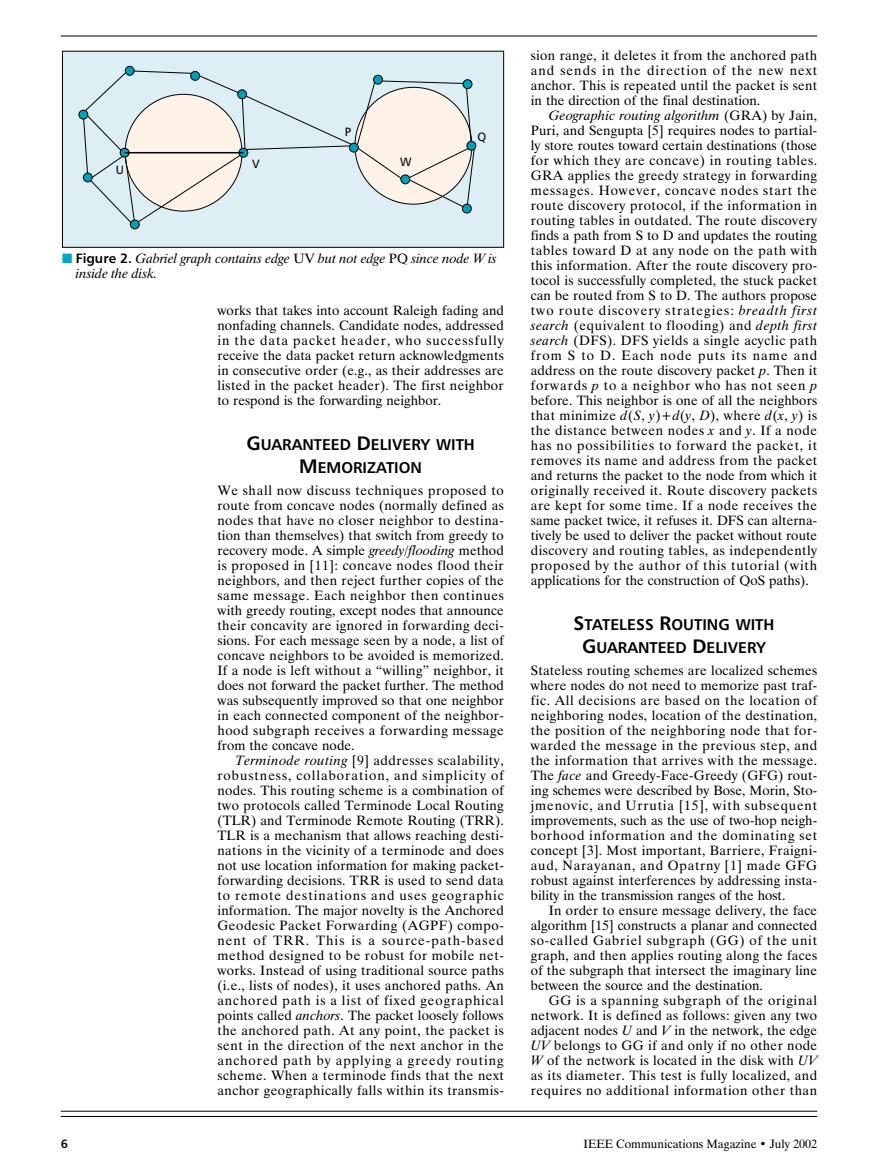
<style>
.page{position:relative;width:878px;height:1175px;background:#fff}
.page>*{position:absolute;margin:0;border:0;box-sizing:border-box;transform-origin:0 0}
.t1{font:15.6px/22.5px "Humanist 777 BT Bold B";color:#000;text-align:center}
.t2{font:13.5px/15px "Dutch 801 BT";letter-spacing:.01em;color:#000;text-align:justify}
.t3{font:italic 13.5px/15px "Dutch 801 BT";color:#000}
.t4{font:12px "Dutch 801 BT";color:#000}
.t5{font:12px "Humanist 777 BT Roman B";color:#000}
.t6{font:12px "Humanist 777 BT Bold B";color:#000}
.s1{color:#00a7cb}
.s2{font-family:"Humanist 777 BT Bold B";font-style:normal}
.s3{font-style:normal}
.s4{font-size:19.5px}
.s5{font-style:italic}
</style>
<div class="page">
<hr style="left:61px;top:36px;width:756px;height:1px;background:#000">
<hr style="left:61px;top:1116px;width:756px;height:1px;background:#000">
<hr style="left:61px;top:1110px;width:756px;height:1px;background:#000">
<div style="left:62px;top:51px;width:441px;height:196px;background:#ddeef4"></div>
<svg style="left:82px;top:70px;width:393px;height:156px"></svg>
<div style="left:237px;top:89px;width:10px;height:10px;background:#00a0b8;border:1px solid #000;border-radius:50%"></div>
<div style="left:190px;top:71px;width:10px;height:10px;background:#00a0b8;border:1px solid #000;border-radius:50%"></div>
<div style="left:125px;top:66px;width:9px;height:10px;background:#00a0b8;border:1px solid #000;border-radius:50%"></div>
<div style="left:79px;top:110px;width:9px;height:9px;background:#00a0b8;border:1px solid #000;border-radius:50%"></div>
<div style="left:83px;top:173px;width:10px;height:9px;background:#00a0b8;border:1px solid #000;border-radius:50%"></div>
<svg style="left:120px;top:148px;width:9px;height:9px"></svg>
<svg style="left:238px;top:148px;width:10px;height:9px"></svg>
<div style="left:349px;top:143px;width:10px;height:9px;background:#00a0b8;border:1px solid #000;border-radius:50%"></div>
<div style="left:373px;top:75px;width:10px;height:9px;background:#00a0b8;border:1px solid #000;border-radius:50%"></div>
<div style="left:462px;top:79px;width:10px;height:10px;background:#00a0b8;border:1px solid #000;border-radius:50%"></div>
<div style="left:466px;top:141px;width:10px;height:9px;background:#00a0b8;border:1px solid #000;border-radius:50%"></div>
<div style="left:462px;top:204px;width:9px;height:9px;background:#00a0b8;border:1px solid #000;border-radius:50%"></div>
<div style="left:400px;top:174px;width:10px;height:10px;background:#00a0b8;border:1px solid #000;border-radius:50%"></div>
<div style="left:130px;top:220px;width:10px;height:9px;background:#00a0b8;border:1px solid #000;border-radius:50%"></div>
<hr style="left:125px;top:152px;width:118px;height:1px;background:#000">
<div style="left:62px;top:51px;width:442px;height:196px;border:1px solid #000"></div>
<p class="t5" style="left:116px;top:165px;width:10px">U</p>
<p class="t5" style="left:252px;top:160px;width:9px">V</p>
<p class="t5" style="left:345px;top:128px;width:8px">P</p>
<p class="t5" style="left:400px;top:157px;width:13px">W</p>
<p class="t5" style="left:477px;top:132px;width:10px">Q</p>
<p class="t3" style="left:76px;top:252px;width:422px;text-indent:-14px"><span class="s1">■</span> <span class="s2">Figure 2.</span> Gabriel graph contains edge <span class="s3">UV</span> but not edge <span class="s3">PQ</span> since node W is inside the disk.</p>
<p class="t2" style="left:217px;top:304px;width:288px">works that takes into account Raleigh fading and nonfading channels. Candidate nodes, addressed in the data packet header, who successfully receive the data packet return acknowledgments in consecutive order (e.g., as their addresses are listed in the packet header). The first neighbor to respond is the forwarding neighbor.</p>
<p class="t1" style="left:246px;top:435px;width:230px"><span class="s4">G</span>UARANTEED <span class="s4">D</span>ELIVERY WITH<br><span class="s4">M</span>EMORIZATION</p>
<p class="t2" style="left:217px;top:484px;width:288px">We shall now discuss techniques proposed to route from concave nodes (normally defined as nodes that have no closer neighbor to destina&shy;tion than themselves) that switch from greedy to recovery mode. A simple <span class="s5">greedy/flooding</span> method is proposed in [11]: concave nodes flood their neighbors, and then reject further copies of the same message. Each neighbor then continues with greedy routing, except nodes that announce their concavity are ignored in forwarding deci&shy;sions. For each message seen by a node, a list of concave neighbors to be avoided is memorized.<br>If a node is left without a “willing” neighbor, it does not forward the packet further. The method was subsequently improved so that one neighbor in each connected component of the neighbor&shy;hood subgraph receives a forwarding message from the concave node.</p>
<p class="t2" style="left:217px;top:754px;width:288px;text-indent:18px"><span class="s5">Terminode routing</span> [9] addresses scalability, robustness, collaboration, and simplicity of nodes. This routing scheme is a combination of two protocols called Terminode Local Routing (TLR) and Terminode Remote Routing (TRR).<br>TLR is a mechanism that allows reaching desti&shy;nations in the vicinity of a terminode and does not use location information for making packet&shy;forwarding decisions. TRR is used to send data to remote destinations and uses geographic information. The major novelty is the Anchored Geodesic Packet Forwarding (AGPF) compo&shy;nent of TRR. This is a source-path-based method designed to be robust for mobile net&shy;works. Instead of using traditional source paths (i.e., lists of nodes), it uses anchored paths. An anchored path is a list of fixed geographical points called <span class="s5">anchors</span>. The packet loosely follows the anchored path. At any point, the packet is sent in the direction of the next anchor in the anchored path by applying a greedy routing scheme. When a terminode finds that the next anchor geographically falls within its transmis-</p>
<p class="t2" style="left:531px;top:49px;width:288px">sion range, it deletes it from the anchored path and sends in the direction of the new next anchor. This is repeated until the packet is sent in the direction of the final destination.</p>
<p class="t2" style="left:531px;top:109px;width:288px;text-indent:18px"><span class="s5">Geographic routing algorithm</span> (GRA) by Jain, Puri, and Sengupta [5] requires nodes to partial&shy;ly store routes toward certain destinations (those for which they are concave) in routing tables.<br>GRA applies the greedy strategy in forwarding messages. However, concave nodes start the route discovery protocol, if the information in routing tables in outdated. The route discovery finds a path from S to D and updates the routing tables toward D at any node on the path with this information. After the route discovery pro&shy;tocol is successfully completed, the stuck packet can be routed from S to D. The authors propose two route discovery strategies: <span class="s5">breadth first search</span> (equivalent to flooding) and <span class="s5">depth first search</span> (DFS). DFS yields a single acyclic path from S to D. Each node puts its name and address on the route discovery packet <span class="s5">p</span>. Then it forwards <span class="s5">p</span> to a neighbor who has not seen <span class="s5">p </span>before. This neighbor is one of all the neighbors that minimize <span class="s5">d</span>(<span class="s5">S</span>, <span class="s5">y</span>)+<span class="s5">d</span>(<span class="s5">y</span>, <span class="s5">D</span>), where <span class="s5">d</span>(<span class="s5">x</span>, <span class="s5">y</span>) is the distance between nodes <span class="s5">x</span> and <span class="s5">y</span>. If a node has no possibilities to forward the packet, it removes its name and address from the packet and returns the packet to the node from which it originally received it. Route discovery packets are kept for some time. If a node receives the same packet twice, it refuses it. DFS can alterna&shy;tively be used to deliver the packet without route discovery and routing tables, as independently proposed by the author of this tutorial (with applications for the construction of QoS paths).</p>
<p class="t1" style="left:573px;top:615px;width:202px"><span class="s4">S</span>TATELESS <span class="s4">R</span>OUTING WITH<br><span class="s4">G</span>UARANTEED <span class="s4">D</span>ELIVERY</p>
<p class="t2" style="left:531px;top:664px;width:288px">Stateless routing schemes are localized schemes where nodes do not need to memorize past traf&shy;fic. All decisions are based on the location of neighboring nodes, location of the destination, the position of the neighboring node that for&shy;warded the message in the previous step, and the information that arrives with the message.<br>The <span class="s5">face</span> and Greedy-Face-Greedy (GFG) rout&shy;ing schemes were described by Bose, Morin, Sto&shy;jmenovic, and Urrutia [15], with subsequent improvements, such as the use of two-hop neigh&shy;borhood information and the dominating set concept [3]. Most important, Barriere, Fraigni&shy;aud, Narayanan, and Opatrny [1] made GFG robust against interferences by addressing insta&shy;bility in the transmission ranges of the host.</p>
<p class="t2" style="left:531px;top:904px;width:288px;text-indent:18px">In order to ensure message delivery, the face algorithm [15] constructs a planar and connected so-called Gabriel subgraph (GG) of the unit graph, and then applies routing along the faces of the subgraph that intersect the imaginary line between the source and the destination.</p>
<p class="t2" style="left:531px;top:994px;width:288px;text-indent:18px">GG is a spanning subgraph of the original network. It is defined as follows: given any two adjacent nodes <span class="s5">U</span> and <span class="s5">V</span> in the network, the edge <span class="s5">UV</span> belongs to GG if and only if no other node <span class="s5">W</span> of the network is located in the disk with <span class="s5">UV </span>as its diameter. This test is fully localized, and requires no additional information other than</p>
<p class="t6" style="left:61px;top:1139px;width:9px">6</p>
<p class="t4" style="left:583px;top:1139px;width:235px">IEEE Communications Magazine • July 2002</p>
</div>
